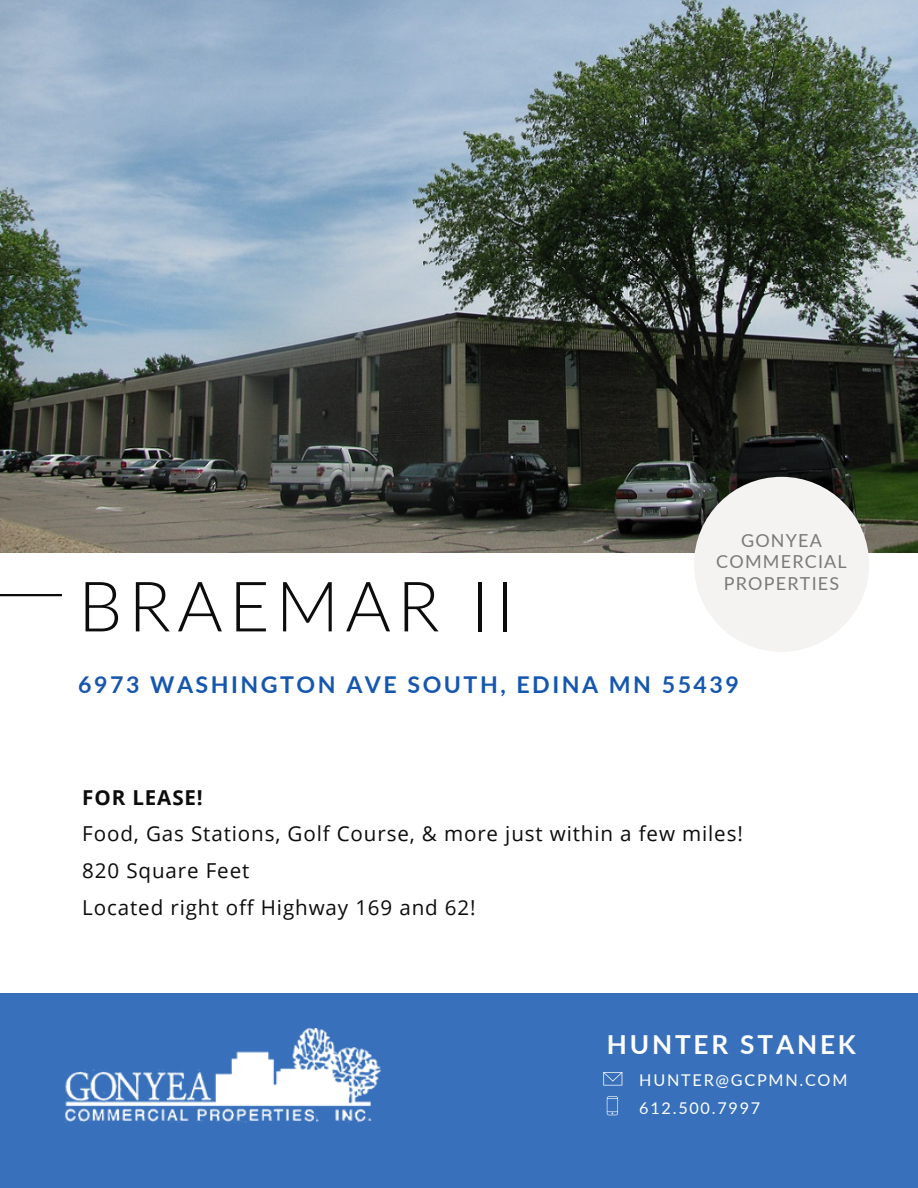
<style>
.page{position:relative;width:918px;height:1188px;background:#fff}
.page>*{position:absolute;margin:0;border:0;box-sizing:border-box;transform-origin:0 0}
.t1{font:300 69.6px "Lato";letter-spacing:.09em;color:#0c0c0c}
.t2{font:700 26.25px "Lato";letter-spacing:.11em;color:#fff}
.t3{font:700 23.25px "Lato";letter-spacing:.11em;color:#1557af}
.t4{font:20.55px/36.6px "Open Sans";letter-spacing:.04em;color:#0c0c0c}
.t5{font:700 20.55px "Open Sans";letter-spacing:.045em;color:#0c0c0c}
.t6{font:18px/21.3px "Lato";letter-spacing:.07em;color:#7b7a7a;text-align:center}
.t7{font:16.2px/28.2px "Lato";letter-spacing:.11em;color:#fff}
</style>
<div class="page">
<hr style="left:0;top:594px;width:62px;height:2px;background:#0c0c0c">
<img style="left:0;top:0;width:918px;height:552px">
<div style="left:694px;top:477px;width:175px;height:175px;background:#f4f3f2;border-radius:50%"></div>
<div style="left:0;top:994px;width:918px;height:194px;background:#3870bb"></div>
<img style="left:65px;top:1028px;width:315px;height:95px">
<svg style="left:603px;top:1072px;width:19px;height:14px"></svg>
<svg style="left:607px;top:1096px;width:11px;height:19px"></svg>
<h1 class="t1" style="left:78px;top:563px;width:437px">BRAEMAR II</h1>
<p class="t6" style="left:716px;top:529px;width:132px">GONYEA<br>COMMERCIAL<br>PROPERTIES</p>
<p class="t3" style="left:78px;top:670px;width:662px">6973 WASHINGTON AVE SOUTH, EDINA MN 55439</p>
<p class="t5" style="left:82px;top:783px;width:122px">FOR LEASE!</p>
<p class="t4" style="left:82px;top:815px;width:662px">Food, Gas Stations, Golf Course, &amp; more just within a few miles!<br>820 Square Feet<br>Located right off Highway 169 and 62!</p>
<p class="t2" style="left:607px;top:1028px;width:251px">HUNTER STANEK</p>
<p class="t7" style="left:639px;top:1066px;width:210px">HUNTER@GCPMN.COM<br>612.500.7997</p>
</div>
